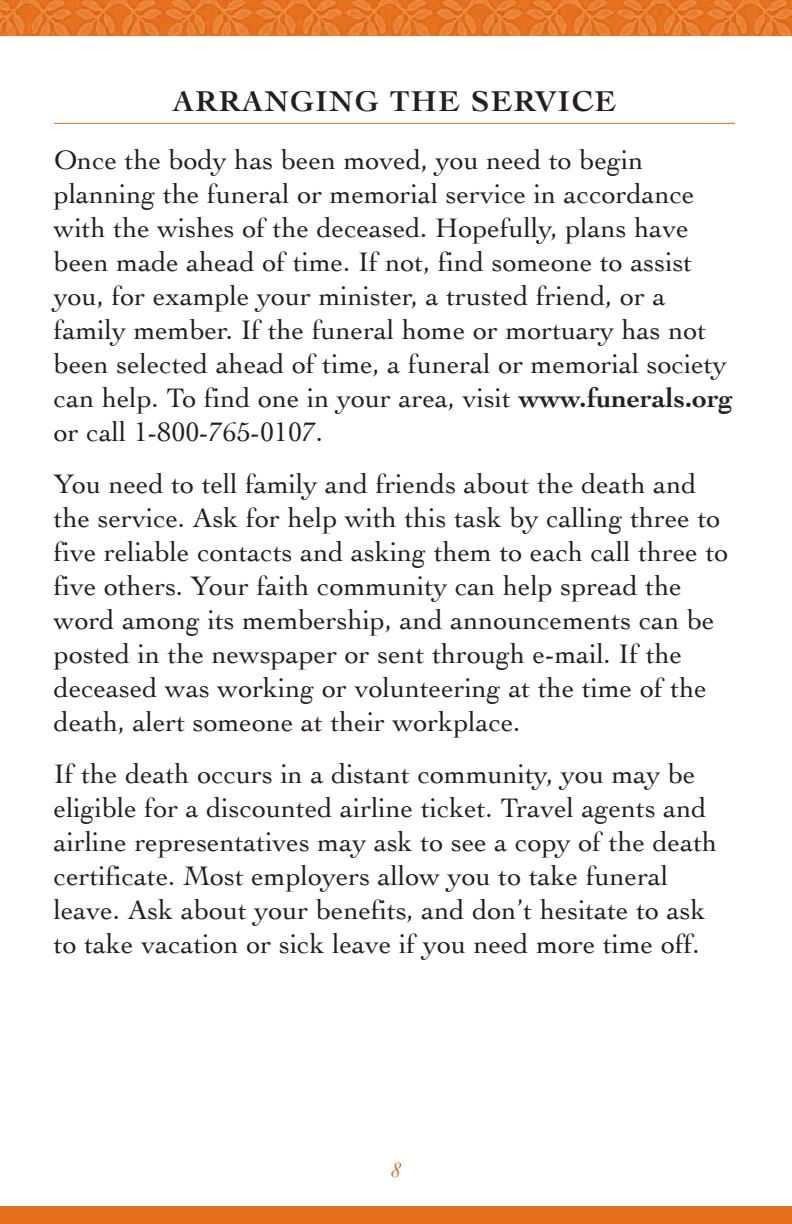
<style>
.page{position:relative;width:792px;height:1224px;background:#fff}
.page>*{position:absolute;margin:0;border:0;box-sizing:border-box;transform-origin:0 0}
.t1{font:700 30px "Cochin";letter-spacing:.05em;color:#231f20}
.t2{font:28px/34px "Cochin";color:#231f20}
.t3{font:italic 22px "Cochin";color:#e4701e}
.s1{font-weight:700}
</style>
<div class="page">
<hr style="left:54px;top:123px;width:681px;height:1px;background:#e4701e">
<img style="left:0;top:0;width:792px;height:36px">
<div style="left:0;top:1206px;width:792px;height:18px;background:#e4701e"></div>
<p class="t1" style="left:173px;top:84px;width:445px">ArrANgiNg The service</p>
<p class="t2" style="left:54px;top:143px;width:681px">Once the body has been moved, you need to begin planning the funeral or memorial service in accordance with the wishes of the deceased. hopefully, plans have been made ahead of time. If not, find someone to assist you, for example your minister, a trusted friend, or a family member. If the funeral home or mortuary has not been selected ahead of time, a funeral or memorial society can help. to find one in your area, visit <span class="s1">www.funerals.org </span>or call 1-800-765-0107.</p>
<p class="t2" style="left:54px;top:467px;width:676px">You need to tell family and friends about the death and the service. ask for help with this task by calling three to five reliable contacts and asking them to each call three to five others. Your faith community can help spread the word among its membership, and announcements can be posted in the newspaper or sent through e-mail. If the deceased was working or volunteering at the time of the death, alert someone at their workplace.</p>
<p class="t2" style="left:54px;top:757px;width:665px">If the death occurs in a distant community, you may be eligible for a discounted airline ticket. travel agents and airline representatives may ask to see a copy of the death certificate. Most employers allow you to take funeral leave. ask about your benefits, and don’t hesitate to ask to take vacation or sick leave if you need more time off.</p>
<p class="t3" style="left:391px;top:1157px;width:11px">8</p>
</div>
